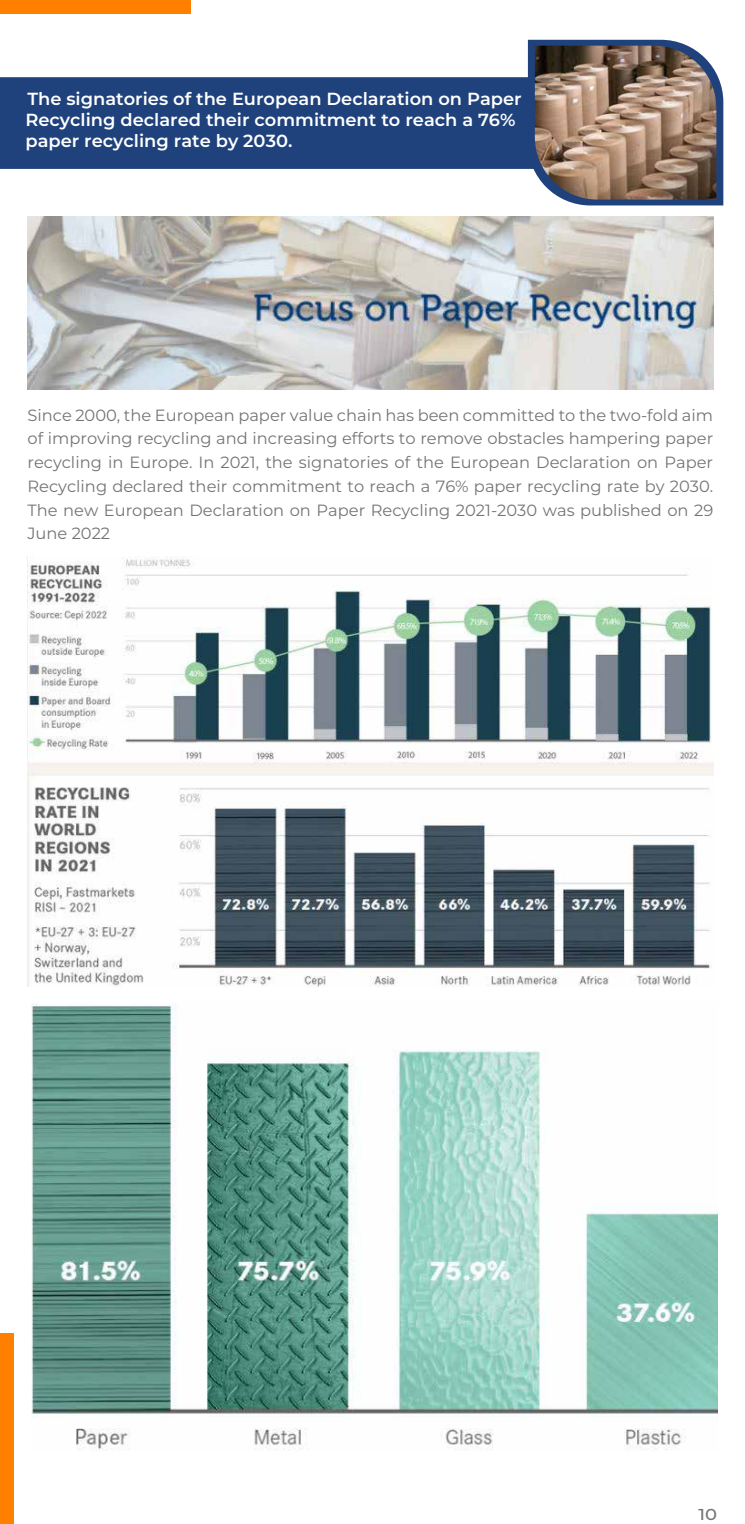
<style>
.page{position:relative;width:745px;height:1524px;background:#fff}
.page>*{position:absolute;margin:0;border:0;box-sizing:border-box;transform-origin:0 0}
.t1{font:600 17.5px/21px "Montserrat";color:#fff}
.t2{font:16.25px/23.8px "Montserrat";color:#737474;text-align:justify}
.t3{font:500 15.75px "Montserrat";color:#737373;scale:1.14 1}
</style>
<div class="page">
<img style="left:27px;top:217px;width:685px;height:172px">
<img style="left:28px;top:559px;width:684px;height:427px">
<img style="left:32px;top:1004px;width:685px;height:446px">
<div style="left:0;top:1333px;width:14px;height:191px;background:#ff8000"></div>
<div style="left:0;top:0;width:191px;height:14px;background:#ff8000"></div>
<svg style="left:527px;top:40px;width:195px;height:165px"></svg>
<div style="left:0;top:77px;width:534px;height:92px;background:#1f427c"></div>
<img style="left:534px;top:46px;width:182px;height:154px">
<p class="t1" style="left:25px;top:88px;width:497px">The signatories of the European Declaration on Paper<br>Recycling declared their commitment to reach a 76% paper recycling rate by 2030.</p>
<p class="t2" style="left:27px;top:402px;width:686px">Since 2000, the European paper value chain has been committed to the two-fold aim of improving recycling and increasing efforts to remove obstacles hampering paper recycling in Europe. In 2021, the signatories of the European Declaration on Paper Recycling declared their commitment to reach a 76% paper recycling rate by 2030.<br>The new European Declaration on Paper Recycling 2021-2030 was published on 29<br>June 2022</p>
<p class="t3" style="left:698px;top:1503px;width:18px">10</p>
</div>
